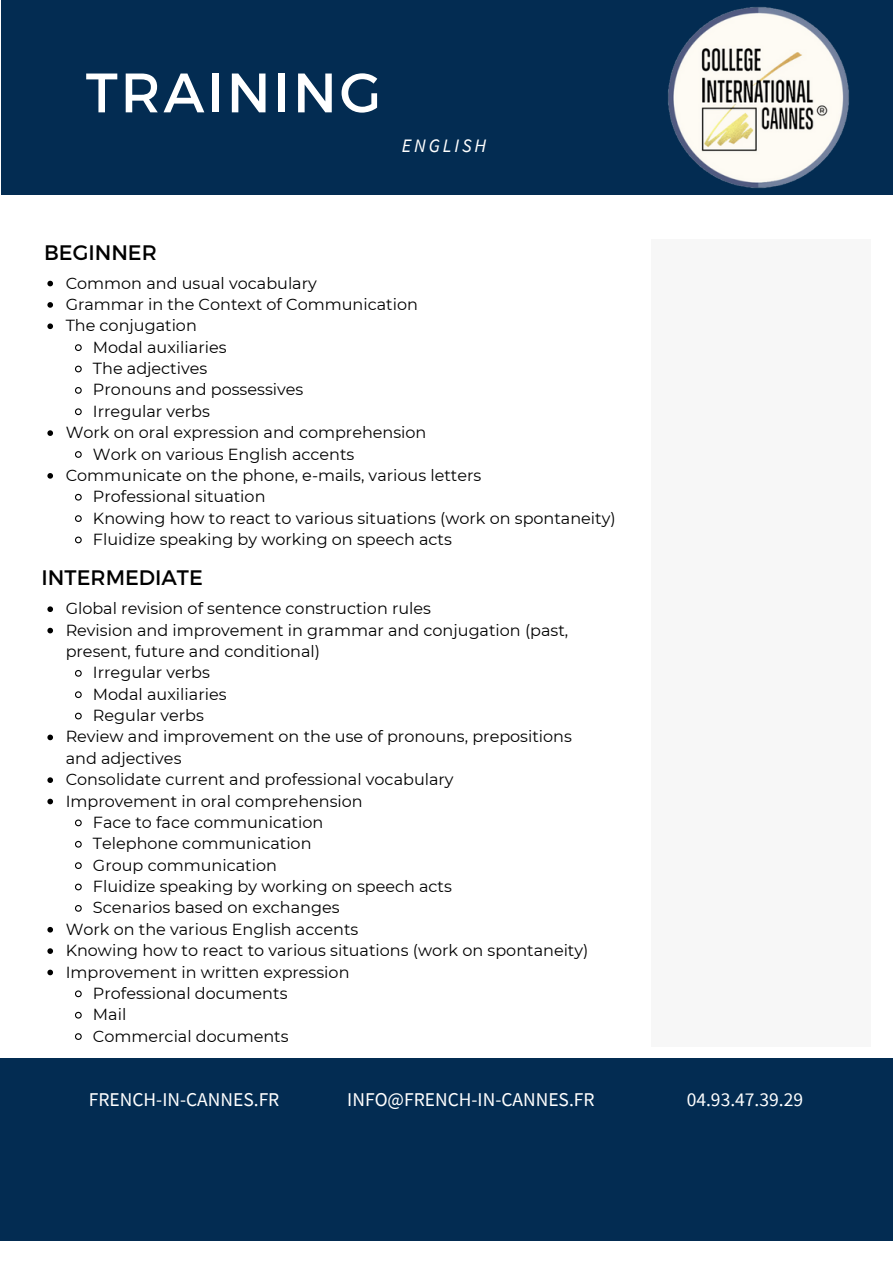
<style>
.page{position:relative;width:893px;height:1264px;background:#fff}
.page>*{position:absolute;margin:0;border:0;box-sizing:border-box;transform-origin:0 0}
.t1{font:55.5px "Montserrat";letter-spacing:.05em;color:#fff}
.t2{font:21px "Montserrat";color:#000}
.t3{font:19.5px "Source Sans Pro";color:#fff}
.t4{font:italic 19.05px "Source Sans Pro";letter-spacing:.15em;color:#fff}
.t5{font:16.05px "Montserrat";color:#000}
</style>
<div class="page">
<svg style="left:47px;top:281px;width:6px;height:5px"></svg>
<svg style="left:47px;top:302px;width:6px;height:6px"></svg>
<svg style="left:47px;top:323px;width:6px;height:6px"></svg>
<svg style="left:75px;top:344px;width:7px;height:7px"></svg>
<svg style="left:75px;top:365px;width:7px;height:8px"></svg>
<svg style="left:75px;top:387px;width:7px;height:7px"></svg>
<svg style="left:75px;top:408px;width:7px;height:8px"></svg>
<svg style="left:47px;top:430px;width:6px;height:6px"></svg>
<svg style="left:75px;top:451px;width:7px;height:7px"></svg>
<svg style="left:47px;top:473px;width:6px;height:5px"></svg>
<svg style="left:75px;top:493px;width:7px;height:8px"></svg>
<svg style="left:75px;top:515px;width:7px;height:7px"></svg>
<svg style="left:75px;top:536px;width:7px;height:8px"></svg>
<svg style="left:47px;top:606px;width:6px;height:6px"></svg>
<svg style="left:47px;top:627px;width:6px;height:6px"></svg>
<svg style="left:75px;top:670px;width:7px;height:7px"></svg>
<svg style="left:75px;top:691px;width:7px;height:8px"></svg>
<svg style="left:75px;top:712px;width:7px;height:8px"></svg>
<svg style="left:47px;top:734px;width:6px;height:6px"></svg>
<svg style="left:47px;top:777px;width:6px;height:6px"></svg>
<svg style="left:47px;top:798px;width:6px;height:6px"></svg>
<svg style="left:75px;top:819px;width:7px;height:8px"></svg>
<svg style="left:75px;top:840px;width:7px;height:8px"></svg>
<svg style="left:75px;top:862px;width:7px;height:7px"></svg>
<svg style="left:75px;top:883px;width:7px;height:8px"></svg>
<svg style="left:75px;top:905px;width:7px;height:7px"></svg>
<svg style="left:47px;top:926px;width:6px;height:6px"></svg>
<svg style="left:47px;top:948px;width:6px;height:5px"></svg>
<svg style="left:47px;top:969px;width:6px;height:6px"></svg>
<svg style="left:75px;top:990px;width:7px;height:8px"></svg>
<svg style="left:75px;top:1011px;width:7px;height:8px"></svg>
<svg style="left:75px;top:1033px;width:7px;height:7px"></svg>
<div style="left:0;top:1058px;width:892px;height:182px;background:#032c52"></div>
<div style="left:651px;top:240px;width:219px;height:807px;background:#f7f7f7"></div>
<div style="left:2px;top:0;width:890px;height:194px;background:#032c52"></div>
<img style="left:641px;top:7px;width:234px;height:188px">
<h1 class="t1" style="left:86px;top:56px;width:297px">TRAINING</h1>
<p class="t4" style="left:402px;top:133px;width:86px">ENGLISH</p>
<h2 class="t2" style="left:44px;top:239px;width:114px">BEGINNER</h2>
<p class="t5" style="left:66px;top:273px;width:253px">Common and usual vocabulary</p>
<p class="t5" style="left:66px;top:294px;width:354px">Grammar in the Context of Communication</p>
<p class="t5" style="left:66px;top:316px;width:133px">The conjugation</p>
<p class="t5" style="left:93px;top:337px;width:135px">Modal auxiliaries</p>
<p class="t5" style="left:93px;top:358px;width:116px">The adjectives</p>
<p class="t5" style="left:93px;top:380px;width:212px">Pronouns and possessives</p>
<p class="t5" style="left:93px;top:401px;width:118px">Irregular verbs</p>
<p class="t5" style="left:66px;top:422px;width:362px">Work on oral expression and comprehension</p>
<p class="t5" style="left:93px;top:444px;width:263px">Work on various English accents</p>
<p class="t5" style="left:66px;top:465px;width:417px">Communicate on the phone, e-mails, various letters</p>
<p class="t5" style="left:93px;top:487px;width:174px">Professional situation</p>
<p class="t5" style="left:93px;top:508px;width:524px">Knowing how to react to various situations (work on spontaneity)</p>
<p class="t5" style="left:93px;top:529px;width:360px">Fluidize speaking by working on speech acts</p>
<h2 class="t2" style="left:42px;top:563px;width:163px">INTERMEDIATE</h2>
<p class="t5" style="left:66px;top:598px;width:367px">Global revision of sentence construction rules</p>
<p class="t5" style="left:66px;top:620px;width:504px">Revision and improvement in grammar and conjugation (past,</p>
<p class="t5" style="left:66px;top:641px;width:256px">present, future and conditional)</p>
<p class="t5" style="left:93px;top:663px;width:118px">Irregular verbs</p>
<p class="t5" style="left:93px;top:684px;width:135px">Modal auxiliaries</p>
<p class="t5" style="left:93px;top:705px;width:112px">Regular verbs</p>
<p class="t5" style="left:66px;top:727px;width:508px">Review and improvement on the use of pronouns, prepositions</p>
<p class="t5" style="left:66px;top:748px;width:117px">and adjectives</p>
<p class="t5" style="left:66px;top:769px;width:389px">Consolidate current and professional vocabulary</p>
<p class="t5" style="left:66px;top:791px;width:298px">Improvement in oral comprehension</p>
<p class="t5" style="left:93px;top:812px;width:232px">Face to face communication</p>
<p class="t5" style="left:93px;top:833px;width:220px">Telephone communication</p>
<p class="t5" style="left:93px;top:855px;width:185px">Group communication</p>
<p class="t5" style="left:93px;top:876px;width:360px">Fluidize speaking by working on speech acts</p>
<p class="t5" style="left:93px;top:897px;width:248px">Scenarios based on exchanges</p>
<p class="t5" style="left:66px;top:919px;width:294px">Work on the various English accents</p>
<p class="t5" style="left:66px;top:940px;width:524px">Knowing how to react to various situations (work on spontaneity)</p>
<p class="t5" style="left:66px;top:962px;width:285px">Improvement in written expression</p>
<p class="t5" style="left:93px;top:983px;width:196px">Professional documents</p>
<p class="t5" style="left:93px;top:1004px;width:35px">Mail</p>
<p class="t5" style="left:93px;top:1026px;width:197px">Commercial documents</p>
<p class="t3" style="left:89px;top:1086px;width:192px">FRENCH-IN-CANNES.FR</p>
<p class="t3" style="left:347px;top:1086px;width:249px">INFO@FRENCH-IN-CANNES.FR</p>
<p class="t3" style="left:686px;top:1086px;width:118px">04.93.47.39.29</p>
</div>
